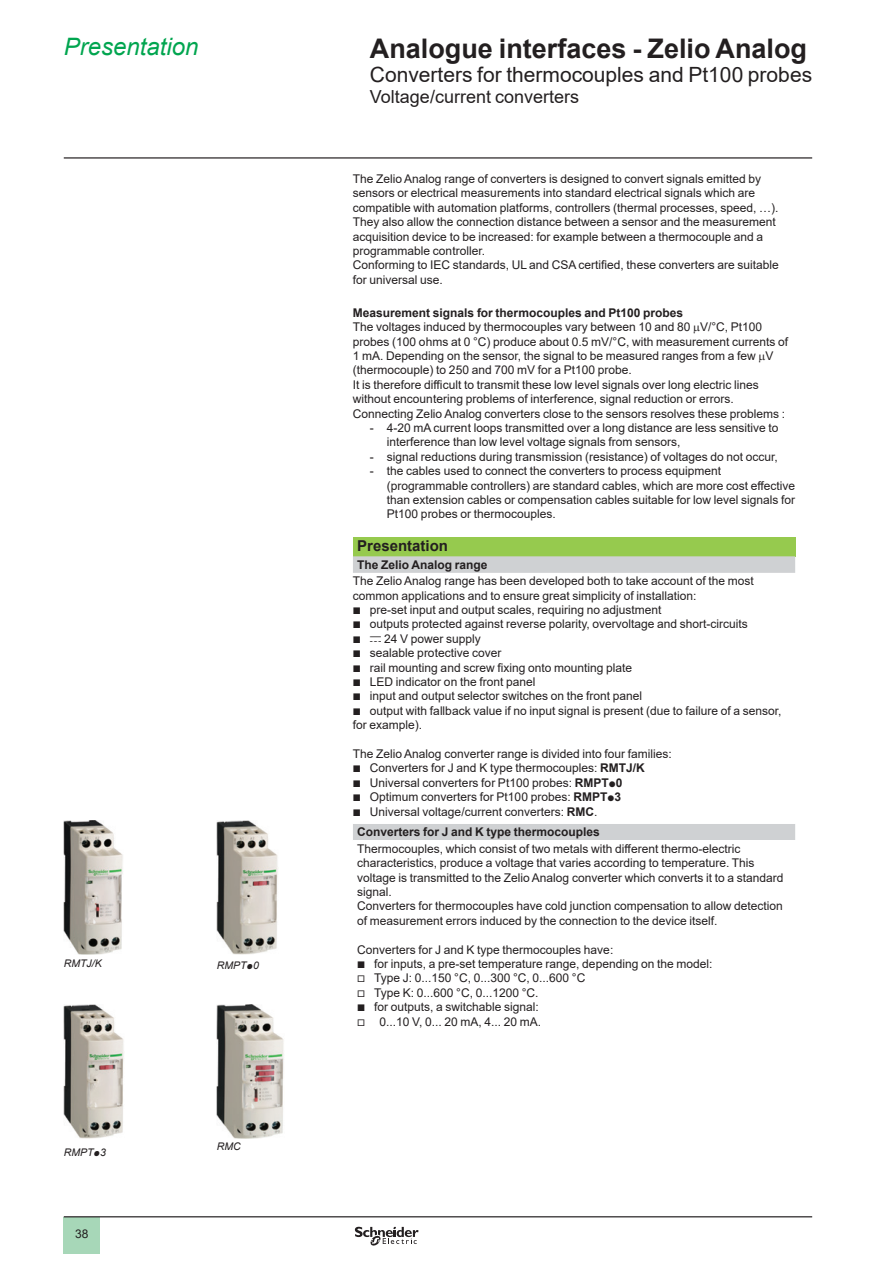
<style>
.page{position:relative;width:893px;height:1263px;background:#fff}
.page>*{position:absolute;margin:0;border:0;box-sizing:border-box;transform-origin:0 0}
._0_TitleLev1{font:700 27px "Arial";color:#231f20}
._0_Topic{font:italic 24px "Arial";color:#00a54f}
._0_TitleLev2{font:21px "Arial";color:#231f20}
._0_TitleLev3{font:18px "Arial";color:#231f20}
._1_Section_3__10{font:700 15px "Arial";color:#231f20}
._1_Text__8{font:12px/14.4px "Arial";color:#231f20}
._1_Section_4__8{font:700 12px "Arial";color:#231f20}
._1_Legend___Nota__7{font:italic 10.5px "Arial";color:#231f20}
.s1{font-family:"Graph Schneider"}
.s2{font-weight:700}
</style>
<div class="page">
<hr style="left:64px;top:157px;width:748px;height:2px;background:#231f20">
<div style="left:64px;top:1217px;width:36px;height:37px;background:#a7d7b8"></div>
<hr style="left:64px;top:1216px;width:748px;height:1px;background:#231f20">
<svg style="left:355px;top:1226px;width:64px;height:20px"></svg>
<div style="left:353px;top:537px;width:442px;height:19px;background:#96ca4e"></div>
<svg style="left:353px;top:556px;width:442px;height:284px"></svg>
<img style="left:64px;top:821px;width:59px;height:134px">
<img style="left:217px;top:821px;width:61px;height:134px">
<img style="left:64px;top:1004px;width:60px;height:134px">
<img style="left:217px;top:1004px;width:67px;height:134px">
<p class="_0_Topic" style="left:64px;top:31px;width:136px">Presentation</p>
<p class="_0_TitleLev1" style="left:370px;top:29px;width:439px">Analogue interfaces - Zelio Analog</p>
<p class="_0_TitleLev2" style="left:370px;top:60px;width:444px">Converters for thermocouples and Pt100 probes</p>
<p class="_0_TitleLev3" style="left:370px;top:84px;width:211px">Voltage/current converters</p>
<p class="_1_Legend___Nota__7" style="left:64px;top:957px;width:39px">RMTJ/K</p>
<p class="_1_Legend___Nota__7" style="left:217px;top:959px;width:44px">RMPT<span class="s1">p</span>0</p>
<p class="_1_Legend___Nota__7" style="left:64px;top:1146px;width:44px">RMPT<span class="s1">p</span>3</p>
<p class="_1_Text__8" style="left:75px;top:1226px;width:15px">38</p>
<p class="_1_Legend___Nota__7" style="left:217px;top:1140px;width:25px">RMC</p>
<p class="_1_Text__8" style="left:353px;top:171px;width:427px">The Zelio Analog range of converters is designed to convert signals emitted by sensors or electrical measurements into standard electrical signals which are compatible with automation platforms, controllers (thermal processes, speed, …).</p>
<p class="_1_Text__8" style="left:353px;top:215px;width:424px">They also allow the connection distance between a sensor and the measurement acquisition device to be increased: for example between a thermocouple and a programmable controller.</p>
<p class="_1_Text__8" style="left:353px;top:258px;width:427px">Conforming to IEC standards, UL and CSA certified, these converters are suitable for universal use.</p>
<p class="_1_Section_4__8" style="left:353px;top:304px;width:332px">Measurement signals for thermocouples and Pt100 probes</p>
<p class="_1_Text__8" style="left:353px;top:320px;width:437px">The voltages induced by thermocouples vary between 10 and 80 V/°C, Pt100 probes (100 ohms at 0 °C) produce about 0.5 mV/°C, with measurement currents of 1 mA. Depending on the sensor, the signal to be measured ranges from a few V (thermocouple) to 250 and 700 mV for a Pt100 probe.</p>
<p class="_1_Text__8" style="left:353px;top:377px;width:407px">It is therefore difficult to transmit these low level signals over long electric lines without encountering problems of interference, signal reduction or errors.</p>
<p class="_1_Text__8" style="left:353px;top:406px;width:434px">Connecting Zelio Analog converters close to the sensors resolves these problems :</p>
<p class="_1_Text__8" style="left:387px;top:420px;width:393px;text-indent:-17px">- 4-20 mA current loops transmitted over a long distance are less sensitive to interference than low level voltage signals from sensors,</p>
<p class="_1_Text__8" style="left:370px;top:449px;width:409px">- signal reductions during transmission (resistance) of voltages do not occur,</p>
<p class="_1_Text__8" style="left:387px;top:464px;width:410px;text-indent:-17px">- the cables used to connect the converters to process equipment (programmable controllers) are standard cables, which are more cost effective than extension cables or compensation cables suitable for low level signals for Pt100 probes or thermocouples.</p>
<p class="_1_Section_3__10" style="left:357px;top:535px;width:92px">Presentation</p>
<p class="_1_Section_4__8" style="left:357px;top:556px;width:132px">The Zelio Analog range</p>
<p class="_1_Text__8" style="left:353px;top:574px;width:402px">The Zelio Analog range has been developed both to take account of the most common applications and to ensure great simplicity of installation:</p>
<p class="_1_Text__8" style="left:353px;top:602px;width:310px"><span class="s1">b</span> pre-set input and output scales, requiring no adjustment</p>
<p class="_1_Text__8" style="left:353px;top:617px;width:396px"><span class="s1">b</span> outputs protected against reverse polarity, overvoltage and short-circuits</p>
<p class="_1_Text__8" style="left:353px;top:631px;width:130px"><span class="s1">b c</span> 24 V power supply</p>
<p class="_1_Text__8" style="left:353px;top:646px;width:150px"><span class="s1">b</span> sealable protective cover</p>
<p class="_1_Text__8" style="left:353px;top:660px;width:281px"><span class="s1">b</span> rail mounting and screw fixing onto mounting plate</p>
<p class="_1_Text__8" style="left:353px;top:674px;width:184px"><span class="s1">b</span> LED indicator on the front panel</p>
<p class="_1_Text__8" style="left:353px;top:689px;width:291px"><span class="s1">b</span> input and output selector switches on the front panel</p>
<p class="_1_Text__8" style="left:353px;top:703px;width:430px"><span class="s1">b</span> output with fallback value if no input signal is present (due to failure of a sensor, for example).</p>
<p class="_1_Text__8" style="left:353px;top:746px;width:320px">The Zelio Analog converter range is divided into four families:</p>
<p class="_1_Text__8" style="left:353px;top:761px;width:293px"><span class="s1">b</span> Converters for J and K type thermocouples: <span class="s2">RMTJ/K</span></p>
<p class="_1_Text__8" style="left:353px;top:775px;width:271px"><span class="s1">b</span> Universal converters for Pt100 probes: <span class="s2">RMPT</span><span class="s1">p</span><span class="s2">0</span></p>
<p class="_1_Text__8" style="left:353px;top:790px;width:270px"><span class="s1">b</span> Optimum converters for Pt100 probes: <span class="s2">RMPT</span><span class="s1">p</span><span class="s2">3</span></p>
<p class="_1_Text__8" style="left:353px;top:804px;width:246px"><span class="s1">b</span> Universal voltage/current converters: <span class="s2">RMC</span>.</p>
<p class="_1_Section_4__8" style="left:357px;top:824px;width:244px">Converters for J and K type thermocouples</p>
<p class="_1_Text__8" style="left:357px;top:841px;width:428px">Thermocouples, which consist of two metals with different thermo-electric characteristics, produce a voltage that varies according to temperature. This voltage is transmitted to the Zelio Analog converter which converts it to a standard signal.</p>
<p class="_1_Text__8" style="left:357px;top:899px;width:427px">Converters for thermocouples have cold junction compensation to allow detection of measurement errors induced by the connection to the device itself.</p>
<p class="_1_Text__8" style="left:357px;top:942px;width:258px">Converters for J and K type thermocouples have:</p>
<p class="_1_Text__8" style="left:357px;top:956px;width:357px"><span class="s1">b</span> for inputs, a pre-set temperature range, depending on the model:</p>
<p class="_1_Text__8" style="left:357px;top:971px;width:230px"><span class="s1">v</span> Type J: 0...150 °C, 0...300 °C, 0...600 °C</p>
<p class="_1_Text__8" style="left:357px;top:985px;width:183px"><span class="s1">v</span> Type K: 0...600 °C, 0...1200 °C.</p>
<p class="_1_Text__8" style="left:357px;top:1000px;width:183px"><span class="s1">b</span> for outputs, a switchable signal:</p>
<p class="_1_Text__8" style="left:357px;top:1014px;width:185px"><span class="s1">v</span> 0...10 V, 0... 20 mA, 4... 20 mA.</p>
</div>
